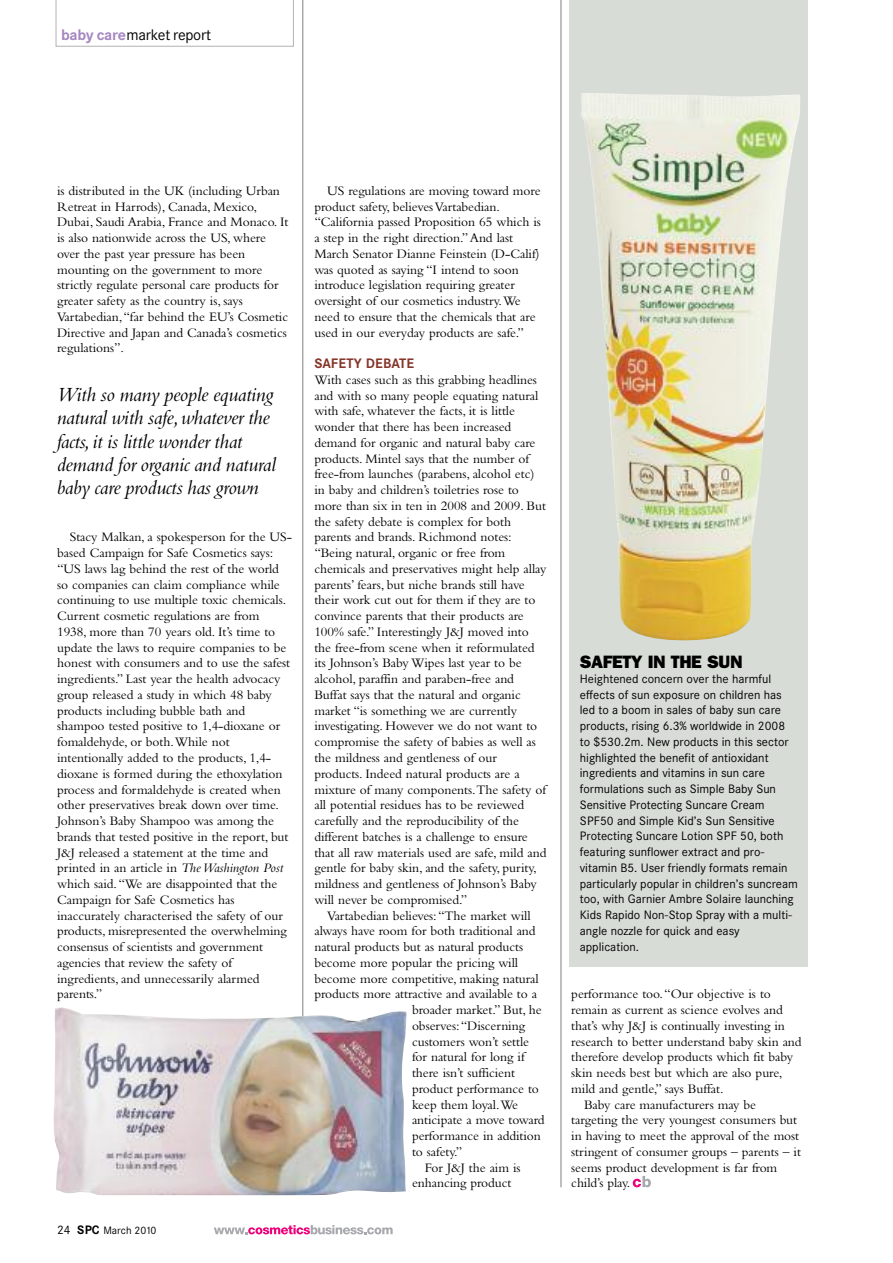
<style>
.page{position:relative;width:893px;height:1263px;background:#fff}
.page>*{position:absolute;margin:0;border:0;box-sizing:border-box;transform-origin:0 0}
.t1{font:italic 21px/23.2px "Bembo";letter-spacing:-.015em;color:#000}
.t2{font:800 18px "Franklin Gothic";letter-spacing:-.025em;color:#000}
.t3{font:15px "Corporate SBQ";letter-spacing:-.015em;color:#000}
.t4{font:13.5px/15.8px "Bembo";letter-spacing:-.005em;color:#000}
.t5{font:700 13.5px "Corporate SBQ";letter-spacing:.005em;color:#873529}
.t6{font:12px/15.8px "Corporate SBQ";color:#000}
.t7{font:10.5px "Corporate SBQ";color:#000}
.s1{font-weight:700;color:#a687c2}
.s2{font-style:italic}
.s3{font-size:12px}
.s4{font-weight:700;font-size:12px}
</style>
<div class="page">
<hr style="left:302px;top:0;width:1px;height:1187px;background:#808080">
<hr style="left:561px;top:0;width:1px;height:1187px;background:#808080">
<svg style="left:214px;top:1225px;width:179px;height:9px"></svg>
<svg style="left:56px;top:0;width:238px;height:47px"></svg>
<div style="left:570px;top:0;width:238px;height:967px;background:#d7dcd6"></div>
<img style="left:581px;top:93px;width:219px;height:548px">
<img style="left:54px;top:1007px;width:352px;height:188px">
<svg style="left:633px;top:1176px;width:18px;height:11px"></svg>
<p class="t3" style="left:61px;top:26px;width:151px"><span class="s1">baby care</span>market report</p>
<p class="t4" style="left:57px;top:182px;width:233px">is distributed in the UK (including Urban Retreat in Harrods), Canada, Mexico, Dubai, Saudi Arabia, France and Monaco. It is also nationwide across the US, where over the past year pressure has been mounting on the government to more strictly regulate personal care products for greater safety as the country is, says Vartabedian,“far behind the EU’s Cosmetic Directive and Japan and Canada’s cosmetics regulations”.</p>
<h1 class="t1" style="left:57px;top:385px;width:221px">With so many people equating natural with safe,whatever the facts,it is little wonder that demand for organic and natural baby care products has grown</h1>
<p class="t4" style="left:57px;top:529px;width:237px;text-indent:13px">Stacy Malkan, a spokesperson for the US&shy;based Campaign for Safe Cosmetics says: “US laws lag behind the rest of the world so companies can claim compliance while continuing to use multiple toxic chemicals.<br>Current cosmetic regulations are from 1938, more than 70 years old. It’s time to update the laws to require companies to be honest with consumers and to use the safest ingredients.” Last year the health advocacy group released a study in which 48 baby products including bubble bath and shampoo tested positive to 1,4-dioxane or fomaldehyde, or both.While not intentionally added to the products, 1,4- dioxane is formed during the ethoxylation process and formaldehyde is created when other preservatives break down over time.<br>Johnson’s Baby Shampoo was among the brands that tested positive in the report, but J&amp;J released a statement at the time and printed in an article in <span class="s2">TheWashington Post </span>which said.“We are disappointed that the Campaign for Safe Cosmetics has inaccurately characterised the safety of our products, misrepresented the overwhelming consensus of scientists and government agencies that review the safety of ingredients, and unnecessarily alarmed parents.”</p>
<p class="t7" style="left:57px;top:1225px;width:101px"><span class="s3">24</span> <span class="s4">SPC</span> March 2010</p>
<p class="t4" style="left:314px;top:182px;width:228px;text-indent:13px">US regulations are moving toward more product safety, believesVartabedian. “California passed Proposition 65 which is a step in the right direction.”And last March Senator Dianne Feinstein (D-Calif) was quoted as saying “I intend to soon introduce legislation requiring greater oversight of our cosmetics industry.We need to ensure that the chemicals that are used in our everyday products are safe.”</p>
<p class="t5" style="left:314px;top:356px;width:101px">SAFETY DEBATE</p>
<p class="t4" style="left:314px;top:371px;width:234px">With cases such as this grabbing headlines and with so many people equating natural with safe, whatever the facts, it is little wonder that there has been increased demand for organic and natural baby care products. Mintel says that the number of free-from launches (parabens, alcohol etc) in baby and children’s toiletries rose to more than six in ten in 2008 and 2009. But the safety debate is complex for both parents and brands. Richmond notes: “Being natural, organic or free from chemicals and preservatives might help allay parents’ fears, but niche brands still have their work cut out for them if they are to convince parents that their products are 100% safe.” Interestingly J&amp;J moved into the free-from scene when it reformulated its Johnson’s Baby Wipes last year to be alcohol, paraffin and paraben-free and Buffat says that the natural and organic market “is something we are currently investigating. However we do not want to compromise the safety of babies as well as the mildness and gentleness of our products. Indeed natural products are a mixture of many components.The safety of all potential residues has to be reviewed carefully and the reproducibility of the different batches is a challenge to ensure that all raw materials used are safe, mild and gentle for baby skin, and the safety, purity, mildness and gentleness of Johnson’s Baby will never be compromised.”</p>
<p class="t4" style="left:327px;top:907px;width:205px">Vartabedian believes:“The market will</p>
<p class="t4" style="left:314px;top:923px;width:223px">always have room for both traditional and</p>
<p class="t4" style="left:314px;top:938px;width:210px">natural products but as natural products</p>
<p class="t4" style="left:314px;top:954px;width:205px">become more popular the pricing will</p>
<p class="t4" style="left:314px;top:970px;width:226px">become more competitive, making natural</p>
<p class="t4" style="left:314px;top:986px;width:224px">products more attractive and available to a</p>
<p class="t4" style="left:412px;top:1001px;width:131px">broader market.” But, he</p>
<p class="t4" style="left:412px;top:1017px;width:115px">observes:“Discerning</p>
<p class="t4" style="left:412px;top:1033px;width:119px">customers won’t settle</p>
<p class="t4" style="left:412px;top:1049px;width:114px">for natural for long if</p>
<p class="t4" style="left:412px;top:1064px;width:105px">there isn’t sufficient</p>
<p class="t4" style="left:412px;top:1080px;width:128px">product performance to</p>
<p class="t4" style="left:412px;top:1096px;width:108px">keep them loyal.We</p>
<p class="t4" style="left:412px;top:1112px;width:134px">anticipate a move toward</p>
<p class="t4" style="left:412px;top:1127px;width:130px">performance in addition</p>
<p class="t4" style="left:412px;top:1143px;width:52px">to safety.”</p>
<p class="t4" style="left:425px;top:1159px;width:97px">For J&amp;J the aim is</p>
<p class="t4" style="left:412px;top:1175px;width:101px">enhancing product</p>
<h2 class="t2" style="left:580px;top:651px;width:164px">SAFETY IN THE SUN</h2>
<p class="t6" style="left:580px;top:671px;width:220px">Heightened concern over the harmful effects of sun exposure on children has led to a boom in sales of baby sun care products, rising 6.3% worldwide in 2008 to $530.2m. New products in this sector highlighted the benefit of antioxidant ingredients and vitamins in sun care formulations such as Simple Baby Sun Sensitive Protecting Suncare Cream SPF50 and Simple Kid’s Sun Sensitive Protecting Suncare Lotion SPF 50, both featuring sunflower extract and pro&shy;vitamin B5. User friendly formats remain particularly popular in children’s suncream too, with Garnier Ambre Solaire launching Kids Rapido Non-Stop Spray with a multi&shy;angle nozzle for quick and easy application.</p>
<p class="t4" style="left:571px;top:986px;width:201px">performance too.“Our objective is to</p>
<p class="t4" style="left:571px;top:1001px;width:213px">remain as current as science evolves and</p>
<p class="t4" style="left:571px;top:1017px;width:215px">that’s why J&amp;J is continually investing in</p>
<p class="t4" style="left:571px;top:1033px;width:232px">research to better understand baby skin and</p>
<p class="t4" style="left:571px;top:1049px;width:223px">therefore develop products which fit baby</p>
<p class="t4" style="left:571px;top:1064px;width:213px">skin needs best but which are also pure,</p>
<p class="t4" style="left:571px;top:1080px;width:154px">mild and gentle,” says Buffat.</p>
<p class="t4" style="left:584px;top:1096px;width:174px">Baby care manufacturers may be</p>
<p class="t4" style="left:571px;top:1112px;width:227px">targeting the very youngest consumers but</p>
<p class="t4" style="left:571px;top:1127px;width:229px">in having to meet the approval of the most</p>
<p class="t4" style="left:571px;top:1143px;width:231px">stringent of consumer groups – parents – it</p>
<p class="t4" style="left:571px;top:1159px;width:207px">seems product development is far from</p>
<p class="t4" style="left:571px;top:1175px;width:61px">child’s play.</p>
</div>
